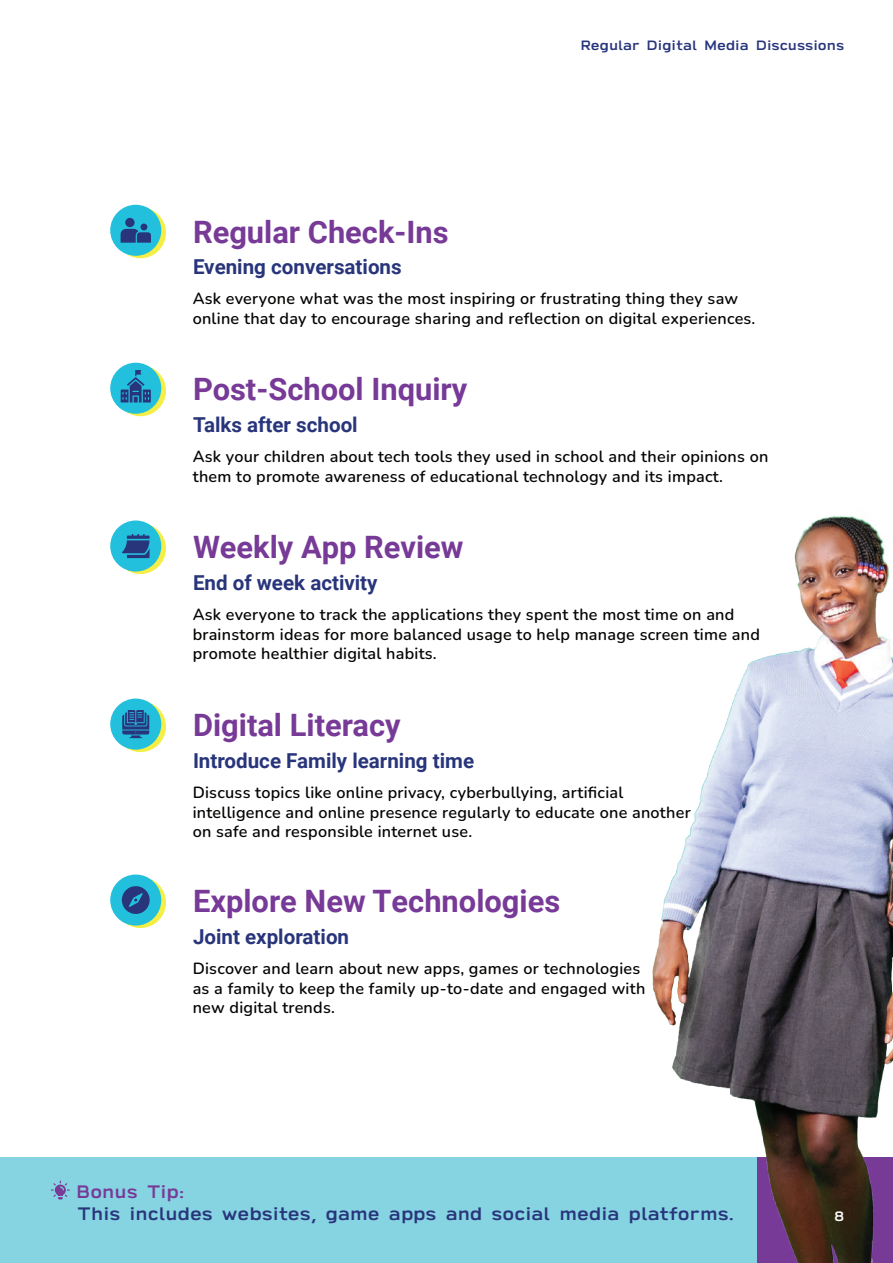
<style>
.page{position:relative;width:893px;height:1263px;background:#fff}
.page>*{position:absolute;margin:0;border:0;box-sizing:border-box;transform-origin:0 0}
.t1{font:700 30.9px "Roboto";color:#773a97}
.t2{font:700 20.55px "Roboto";color:#28357b}
.t3{font:18px "Broadwell Standard";color:#28357b}
.t4{font:18px "Broadwell Standard";color:#773a97}
.t5{font:600 16.2px/19.4px "Nunito";letter-spacing:.015em;color:#040503}
.t6{font:13.5px "Broadwell Standard";color:#28357b}
.t7{font:13.5px "Broadwell Standard";color:#fff}
</style>
<div class="page">
<div style="left:0;top:1158px;width:893px;height:105px;background:#86d3e1"></div>
<img style="left:566px;top:515px;width:327px;height:748px">
<svg style="left:115px;top:207px;width:51px;height:51px"></svg>
<div style="left:110px;top:205px;width:51px;height:51px;background:#23c0de;border-radius:50%"></div>
<svg style="left:121px;top:229px;width:30px;height:14px"></svg>
<div style="left:125px;top:218px;width:10px;height:9px;background:#28357b;border-radius:50%"></div>
<div style="left:140px;top:224px;width:7px;height:6px;background:#28357b;border-radius:50%"></div>
<svg style="left:115px;top:365px;width:51px;height:51px"></svg>
<div style="left:110px;top:363px;width:51px;height:51px;background:#23c0de;border-radius:50%"></div>
<svg style="left:121px;top:370px;width:30px;height:32px"></svg>
<svg style="left:115px;top:523px;width:51px;height:51px"></svg>
<div style="left:110px;top:520px;width:51px;height:51px;background:#23c0de;border-radius:50%"></div>
<svg style="left:122px;top:534px;width:28px;height:24px"></svg>
<svg style="left:115px;top:701px;width:51px;height:51px"></svg>
<div style="left:110px;top:698px;width:51px;height:52px;background:#23c0de;border-radius:50%"></div>
<svg style="left:122px;top:710px;width:27px;height:28px"></svg>
<svg style="left:115px;top:877px;width:51px;height:51px"></svg>
<div style="left:110px;top:874px;width:51px;height:51px;background:#23c0de;border-radius:50%"></div>
<svg style="left:122px;top:886px;width:28px;height:28px"></svg>
<svg style="left:51px;top:1180px;width:19px;height:19px"></svg>
<h1 class="t1" style="left:193px;top:210px;width:257px">Regular Check-Ins</h1>
<p class="t6" style="left:580px;top:39px;width:265px">Regular Digital Media Discussions</p>
<p class="t2" style="left:193px;top:253px;width:210px">Evening conversations</p>
<p class="t5" style="left:193px;top:289px;width:564px">Ask everyone what was the most inspiring or frustrating thing they saw online that day to encourage sharing and reflection on digital experiences.</p>
<h1 class="t1" style="left:193px;top:368px;width:276px">Post-School Inquiry</h1>
<p class="t2" style="left:193px;top:411px;width:166px">Talks after school</p>
<p class="t5" style="left:193px;top:446px;width:577px">Ask your children about tech tools they used in school and their opinions on them to promote awareness of educational technology and its impact.</p>
<h1 class="t1" style="left:193px;top:526px;width:272px">Weekly App Review</h1>
<p class="t2" style="left:193px;top:568px;width:186px">End of week activity</p>
<p class="t5" style="left:193px;top:604px;width:569px">Ask everyone to track the applications they spent the most time on and brainstorm ideas for more balanced usage to help manage screen time and promote healthier digital habits.</p>
<h1 class="t1" style="left:193px;top:704px;width:209px">Digital Literacy</h1>
<p class="t2" style="left:193px;top:746px;width:283px">Introduce Family learning time</p>
<p class="t5" style="left:193px;top:782px;width:500px">Discuss topics like online privacy, cyberbullying, artificial intelligence and online presence regularly to educate one another on safe and responsible internet use.</p>
<h1 class="t1" style="left:193px;top:880px;width:369px">Explore New Technologies</h1>
<p class="t2" style="left:193px;top:922px;width:158px">Joint exploration</p>
<p class="t5" style="left:193px;top:958px;width:454px">Discover and learn about new apps, games or technologies as a family to keep the family up-to-date and engaged with new digital trends.</p>
<p class="t4" style="left:76px;top:1183px;width:110px">Bonus Tip:</p>
<p class="t3" style="left:77px;top:1205px;width:658px">This includes websites, game apps and social media platforms.</p>
<p class="t7" style="left:834px;top:1210px;width:12px">8</p>
</div>
